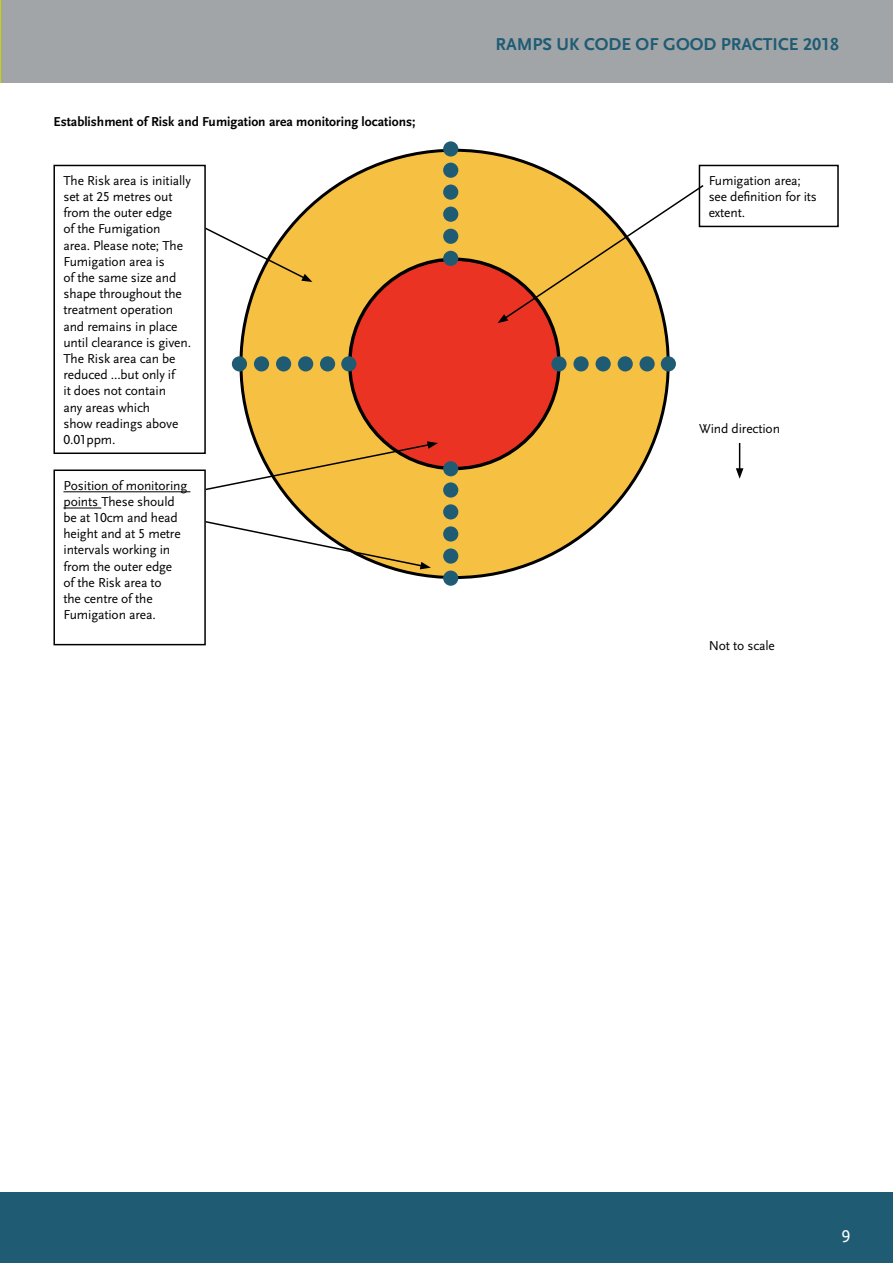
<style>
.page{position:relative;width:893px;height:1263px;background:#fff}
.page>*{position:absolute;margin:0;border:0;box-sizing:border-box;transform-origin:0 0}
.t1{font:700 18px "Scala Sans LF";color:#1f5c74}
.t2{font:18px "Scala Sans LF";color:#fff}
.t3{font:13.5px/16.2px "Scala Sans LF";letter-spacing:-.01em;color:#000}
.t4{font:700 13.5px "Scala Sans LF";color:#000}
</style>
<div class="page">
<div style="left:1px;top:0;width:892px;height:83px;background:#a2a5a7"></div>
<hr style="left:0;top:0;width:1px;height:83px;background:#c8d300">
<div style="left:0;top:1192px;width:893px;height:71px;background:#1f5c74"></div>
<div style="left:241px;top:150px;width:427px;height:427px;background:#f6c143;border-radius:50%"></div>
<div style="left:350px;top:259px;width:209px;height:209px;background:#ea3323;border-radius:50%"></div>
<div style="left:232px;top:356px;width:15px;height:15px;background:#1f5c74;border-radius:50%"></div>
<div style="left:254px;top:356px;width:15px;height:15px;background:#1f5c74;border-radius:50%"></div>
<div style="left:276px;top:356px;width:15px;height:15px;background:#1f5c74;border-radius:50%"></div>
<div style="left:298px;top:356px;width:15px;height:15px;background:#1f5c74;border-radius:50%"></div>
<div style="left:320px;top:356px;width:15px;height:15px;background:#1f5c74;border-radius:50%"></div>
<div style="left:341px;top:356px;width:15px;height:15px;background:#1f5c74;border-radius:50%"></div>
<div style="left:551px;top:356px;width:16px;height:15px;background:#1f5c74;border-radius:50%"></div>
<div style="left:573px;top:356px;width:16px;height:15px;background:#1f5c74;border-radius:50%"></div>
<div style="left:595px;top:356px;width:16px;height:15px;background:#1f5c74;border-radius:50%"></div>
<div style="left:618px;top:356px;width:15px;height:15px;background:#1f5c74;border-radius:50%"></div>
<div style="left:639px;top:356px;width:16px;height:15px;background:#1f5c74;border-radius:50%"></div>
<div style="left:661px;top:356px;width:15px;height:15px;background:#1f5c74;border-radius:50%"></div>
<div style="left:443px;top:251px;width:15px;height:15px;background:#1f5c74;border-radius:50%"></div>
<div style="left:443px;top:229px;width:15px;height:15px;background:#1f5c74;border-radius:50%"></div>
<div style="left:443px;top:207px;width:15px;height:15px;background:#1f5c74;border-radius:50%"></div>
<div style="left:443px;top:184px;width:15px;height:16px;background:#1f5c74;border-radius:50%"></div>
<div style="left:443px;top:163px;width:15px;height:15px;background:#1f5c74;border-radius:50%"></div>
<div style="left:443px;top:141px;width:15px;height:16px;background:#1f5c74;border-radius:50%"></div>
<div style="left:443px;top:570px;width:15px;height:16px;background:#1f5c74;border-radius:50%"></div>
<div style="left:443px;top:548px;width:15px;height:16px;background:#1f5c74;border-radius:50%"></div>
<div style="left:443px;top:526px;width:15px;height:16px;background:#1f5c74;border-radius:50%"></div>
<div style="left:443px;top:504px;width:15px;height:15px;background:#1f5c74;border-radius:50%"></div>
<div style="left:443px;top:482px;width:15px;height:16px;background:#1f5c74;border-radius:50%"></div>
<div style="left:443px;top:461px;width:15px;height:15px;background:#1f5c74;border-radius:50%"></div>
<div style="left:53px;top:165px;width:153px;height:289px;border:2px solid #000"></div>
<div style="left:699px;top:165px;width:140px;height:62px;border:2px solid #000"></div>
<hr style="left:63px;top:491px;width:127px;height:1px;background:#000">
<hr style="left:63px;top:508px;width:38px;height:1px;background:#000">
<div style="left:53px;top:469px;width:153px;height:176px;border:2px solid #000"></div>
<svg style="left:204px;top:226px;width:108px;height:56px"></svg>
<svg style="left:497px;top:184px;width:208px;height:139px"></svg>
<svg style="left:204px;top:441px;width:234px;height:50px"></svg>
<svg style="left:204px;top:520px;width:227px;height:49px"></svg>
<svg style="left:736px;top:443px;width:7px;height:36px"></svg>
<p class="t4" style="left:53px;top:114px;width:364px">Establishment of Risk and Fumigation area monitoring locations;</p>
<h1 class="t1" style="left:495px;top:35px;width:345px">RAMPS UK CODE OF GOOD PRACTICE 2018</h1>
<p class="t3" style="left:63px;top:173px;width:129px">The Risk area is initially set at 25 metres out from the outer edge<br>of the Fumigation<br>area. Please note; The<br>Fumigation area is<br>of the same size and shape throughout the treatment operation and remains in place until clearance is given.<br>The Risk area can be reduced ... but only if<br>it does not contain<br>any areas which<br>show readings above<br>0.01ppm.</p>
<p class="t3" style="left:709px;top:173px;width:110px">Fumigation area; see definition for its extent.</p>
<p class="t3" style="left:63px;top:477px;width:125px">Position of monitoring points These should be at 10cm and head height and at 5 metre intervals working in from the outer edge<br>of the Risk area to<br>the centre of the<br>Fumigation area.</p>
<p class="t3" style="left:699px;top:421px;width:82px">Wind direction</p>
<p class="t3" style="left:709px;top:638px;width:68px">Not to scale</p>
<h1 class="t2" style="left:841px;top:1226px;width:10px">9</h1>
</div>
